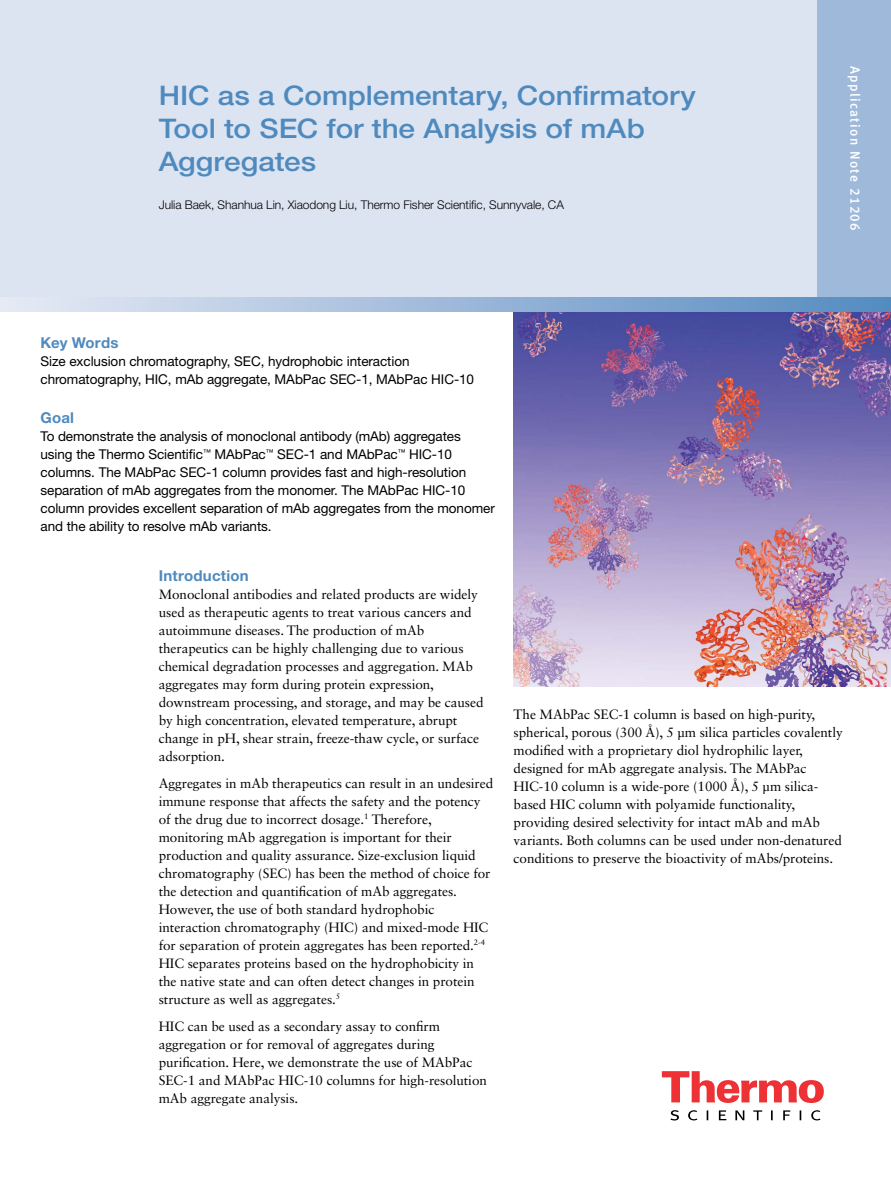
<style>
.page{position:relative;width:891px;height:1188px;background:#fff}
.page>*{position:absolute;margin:0;border:0;box-sizing:border-box;transform-origin:0 0}
.t1{font:500 27px/33px "Helvetica Neue LT Std";letter-spacing:-.005em;color:#4f8abe;scale:1.1 1}
.t2{font:700 15px "Helvetica Neue LT Std";letter-spacing:.015em;color:#4f8abe}
.t3{font:13.5px/18px "Sabon LT Std";letter-spacing:-.005em;color:#000}
.t4{font:13.5px/18px "Helvetica Neue LT Std";letter-spacing:-.005em;color:#000}
.t5{font:13.5px "Meta Medium LF";letter-spacing:.1em;color:#fff}
.t6{font:300 12px "Helvetica Neue LT Std";letter-spacing:-.005em;color:#000}
</style>
<div class="page">
<div style="left:0;top:0;width:891px;height:303px;background:#dde4f1"></div>
<div style="left:817px;top:0;width:74px;height:303px;background:#9fb9da"></div>
<svg style="left:662px;top:1071px;width:162px;height:32px"></svg>
<svg style="left:670px;top:1110px;width:151px;height:10px"></svg>
<img style="left:514px;top:312px;width:377px;height:375px">
<svg style="left:0;top:297px;width:891px;height:15px;background:#9ebada"></svg>
<h1 class="t1" style="left:159px;top:79px;width:490px">HIC as a Complementary, Confirmatory<br>Tool to SEC for the Analysis of mAb<br>Aggregates</h1>
<p class="t6" style="left:159px;top:198px;width:407px">Julia Baek, Shanhua Lin, Xiaodong Liu, Thermo Fisher Scientific, Sunnyvale, CA</p>
<p class="t2" style="left:40px;top:334px;width:80px">Key Words</p>
<p class="t4" style="left:40px;top:352px;width:435px">Size exclusion chromatography, SEC, hydrophobic interaction chromatography, HIC, mAb aggregate, MAbPac SEC-1, MAbPac HIC-10</p>
<p class="t2" style="left:40px;top:409px;width:35px">Goal</p>
<p class="t4" style="left:40px;top:427px;width:456px">To demonstrate the analysis of monoclonal antibody (mAb) aggregates using the Thermo Scientific<sup>™</sup> MAbPac<sup>™</sup> SEC-1 and MAbPac<sup>™</sup> HIC-10 columns. The MAbPac SEC-1 column provides fast and high-resolution separation of mAb aggregates from the monomer. The MAbPac HIC-10 column provides excellent separation of mAb aggregates from the monomer and the ability to resolve mAb variants.</p>
<p class="t5" style="left:863px;top:66px;width:166px;rotate:90deg">Application Note 21206</p>
<p class="t2" style="left:159px;top:566px;width:92px">Introduction</p>
<p class="t3" style="left:159px;top:585px;width:326px">Monoclonal antibodies and related products are widely used as therapeutic agents to treat various cancers and autoimmune diseases. The production of mAb therapeutics can be highly challenging due to various chemical degradation processes and aggregation. MAb aggregates may form during protein expression, downstream processing, and storage, and may be caused by high concentration, elevated temperature, abrupt change in pH, shear strain, freeze-thaw cycle, or surface adsorption.</p>
<p class="t3" style="left:159px;top:774px;width:336px">Aggregates in mAb therapeutics can result in an undesired immune response that affects the safety and the potency of the drug due to incorrect dosage.<sup>1</sup> Therefore, monitoring mAb aggregation is important for their production and quality assurance. Size-exclusion liquid chromatography (SEC) has been the method of choice for the detection and quantification of mAb aggregates.<br>However, the use of both standard hydrophobic interaction chromatography (HIC) and mixed-mode HIC for separation of protein aggregates has been reported.<sup>2-4<br></sup>HIC separates proteins based on the hydrophobicity in the native state and can often detect changes in protein structure as well as aggregates.<sup>5</sup></p>
<p class="t3" style="left:159px;top:1017px;width:330px">HIC can be used as a secondary assay to confirm aggregation or for removal of aggregates during purification. Here, we demonstrate the use of MAbPac SEC-1 and MAbPac HIC-10 columns for high-resolution mAb aggregate analysis.</p>
<p class="t3" style="left:514px;top:705px;width:331px">The MAbPac SEC-1 column is based on high-purity, spherical, porous (300 Å), 5 µm silica particles covalently modified with a proprietary diol hydrophilic layer, designed for mAb aggregate analysis. The MAbPac HIC-10 column is a wide-pore (1000 Å), 5 µm silica&shy;based HIC column with polyamide functionality, providing desired selectivity for intact mAb and mAb variants. Both columns can be used under non-denatured conditions to preserve the bioactivity of mAbs/proteins.</p>
</div>
